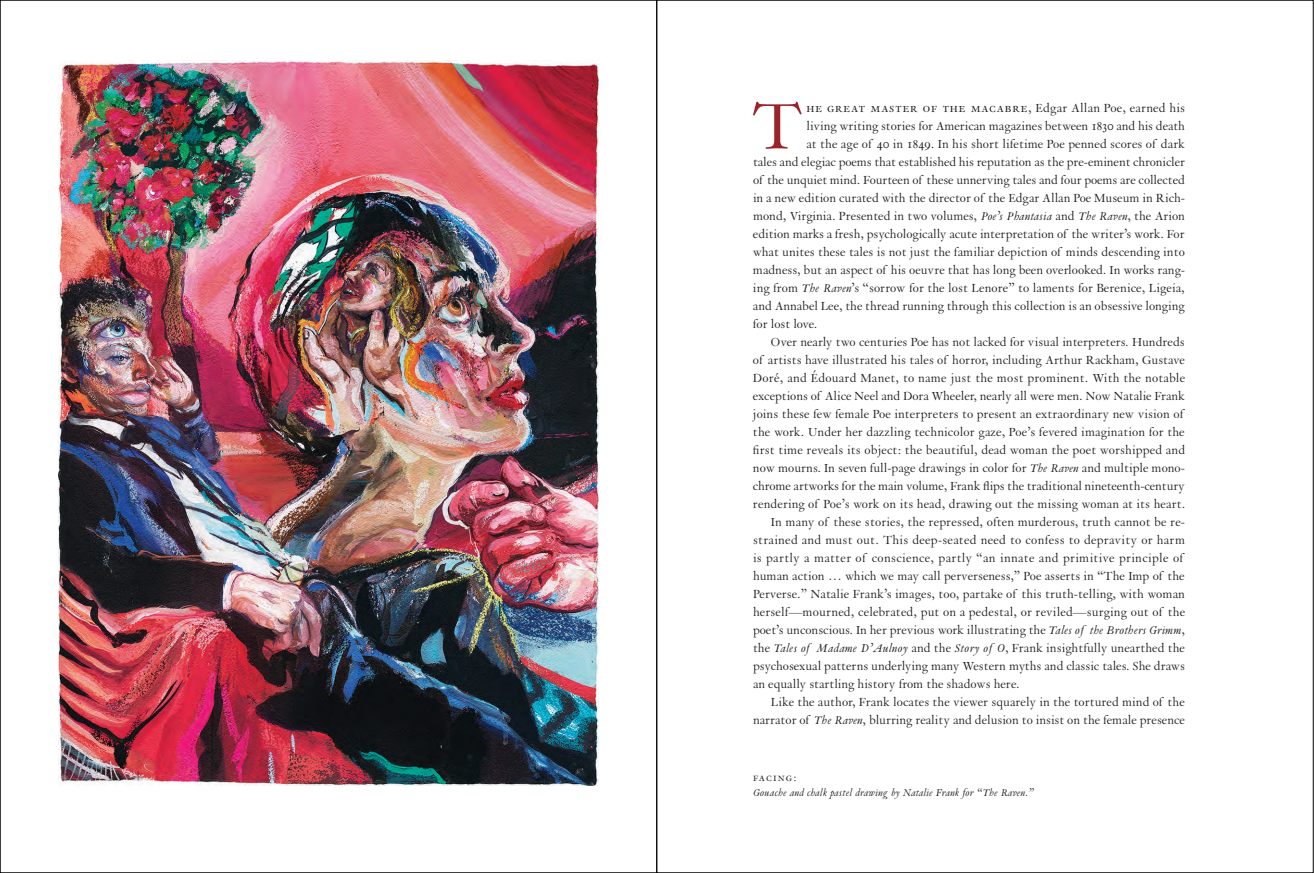
<style>
.page{position:relative;width:1314px;height:873px;background:#fff}
.page>*{position:absolute;margin:0;border:0;box-sizing:border-box;transform-origin:0 0}
.t1{font:75.5px "Van Dijck MT Regular SC";color:#9d232a}
.t2{font:13.8px "Van Dijck";color:#231f20}
.t3{font:13.8px "Van Dijck";letter-spacing:.025em;color:#231f20}
.t4{font:13.8px "Van Dijck";letter-spacing:.02em;color:#231f20}
.t5{font:13.8px "Van Dijck MT Regular SC";letter-spacing:.065em;color:#231f20}
.t6{font:italic 12px "Van Dijck";color:#231f20}
.t7{font:12px "Van Dijck MT Regular SC";letter-spacing:.085em;color:#231f20}
.s1{font-family:"Van Dijck"}
.s2{font-family:"Van Dijck MT Regular SC"}
.s3{font-style:italic}
</style>
<div class="page">
<img style="left:58px;top:60px;width:540px;height:725px">
<h1 class="t1" style="left:752px;top:85px;width:53px">T</h1>
<p class="t5" style="left:807px;top:101px;width:380px">he great master of the macabre<span class="s1">, Edgar Allan Poe, earned his</span></p>
<p class="t2" style="left:807px;top:119px;width:380px">living writing stories for American magazines between <span class="s2">1830</span> and his death</p>
<p class="t2" style="left:807px;top:137px;width:380px">at the age of <span class="s2">40</span> in <span class="s2">1849</span>. In his short lifetime Poe penned scores of dark</p>
<p class="t2" style="left:753px;top:155px;width:434px">tales and elegiac poems that established his reputation as the pre-eminent chronicler</p>
<p class="t2" style="left:753px;top:173px;width:433px">of the unquiet mind. Fourteen of these unnerving tales and four poems are collected</p>
<p class="t2" style="left:753px;top:191px;width:433px">in a new edition curated with the director of the Edgar Allan Poe Museum in Rich-</p>
<p class="t2" style="left:753px;top:209px;width:433px">mond, Virginia. Presented in two volumes, <span class="s3">Poe’s Phantasia</span> and <span class="s3">The Raven</span>, the Arion</p>
<p class="t2" style="left:753px;top:227px;width:433px">edition marks a fresh, psychologically acute interpretation of the writer’s work. For</p>
<p class="t2" style="left:753px;top:245px;width:433px">what unites these tales is not just the familiar depiction of minds descending into</p>
<p class="t2" style="left:753px;top:263px;width:433px">madness, but an aspect of his oeuvre that has long been overlooked. In works rang-</p>
<p class="t2" style="left:753px;top:281px;width:433px">ing from <span class="s3">The Raven</span>’s “sorrow for the lost Lenore” to laments for Berenice, Ligeia,</p>
<p class="t2" style="left:753px;top:299px;width:433px">and Annabel Lee, the thread running through this collection is an obsessive longing</p>
<p class="t2" style="left:753px;top:317px;width:66px">for lost love.</p>
<p class="t2" style="left:771px;top:335px;width:415px">Over nearly two centuries Poe has not lacked for visual interpreters. Hundreds</p>
<p class="t2" style="left:753px;top:353px;width:434px">of artists have illustrated his tales of horror, including Arthur Rackham, Gustave</p>
<p class="t2" style="left:753px;top:371px;width:434px">Doré, and Édouard Manet, to name just the most prominent. With the notable</p>
<p class="t2" style="left:753px;top:389px;width:434px">exceptions of Alice Neel and Dora Wheeler, nearly all were men. Now Natalie Frank</p>
<p class="t2" style="left:753px;top:407px;width:432px">joins these few female Poe interpreters to present an extraordinary new vision of</p>
<p class="t2" style="left:753px;top:425px;width:433px">the work. Under her dazzling technicolor gaze, Poe’s fevered imagination for the</p>
<p class="t2" style="left:753px;top:443px;width:434px">first time reveals its object: the beautiful, dead woman the poet worshipped and</p>
<p class="t2" style="left:753px;top:461px;width:433px">now mourns. In seven full-page drawings in color for <span class="s3">The Raven</span> and multiple mono-</p>
<p class="t2" style="left:753px;top:479px;width:434px">chrome artworks for the main volume, Frank flips the traditional nineteenth-century</p>
<p class="t2" style="left:753px;top:497px;width:434px">rendering of Poe’s work on its head, drawing out the missing woman at its heart.</p>
<p class="t2" style="left:771px;top:515px;width:416px">In many of these stories, the repressed, often murderous, truth cannot be re-</p>
<p class="t4" style="left:753px;top:533px;width:434px">strained and must out. This deep-seated need to confess to depravity or harm</p>
<p class="t3" style="left:753px;top:551px;width:432px">is partly a matter of conscience, partly “an innate and primitive principle of</p>
<p class="t2" style="left:753px;top:569px;width:433px">human action … which we may call perverseness,” Poe asserts in “The Imp of the</p>
<p class="t2" style="left:753px;top:587px;width:434px">Perverse.” Natalie Frank’s images, too, partake of this truth-telling, with woman</p>
<p class="t2" style="left:753px;top:605px;width:434px">herself—mourned, celebrated, put on a pedestal, or reviled—surging out of the</p>
<p class="t2" style="left:753px;top:623px;width:434px">poet’s unconscious. In her previous work illustrating the <span class="s3">Tales of the Brothers Grimm</span>,</p>
<p class="t2" style="left:753px;top:641px;width:434px">the <span class="s3">Tales of Madame D’Aulnoy</span> and the <span class="s3">Story of O</span>, Frank insightfully unearthed the</p>
<p class="t2" style="left:753px;top:659px;width:434px">psychosexual patterns underlying many Western myths and classic tales. She draws</p>
<p class="t2" style="left:753px;top:677px;width:268px">an equally startling history from the shadows here.</p>
<p class="t2" style="left:771px;top:695px;width:415px">Like the author, Frank locates the viewer squarely in the tortured mind of the</p>
<p class="t2" style="left:753px;top:713px;width:434px">narrator of <span class="s3">The Raven</span>, blurring reality and delusion to insist on the female presence</p>
<p class="t7" style="left:753px;top:771px;width:45px">facing<span class="s1">:</span></p>
<p class="t6" style="left:753px;top:786px;width:282px">Gouache and chalk pastel drawing by Natalie Frank for “The Raven.”</p>
</div>
